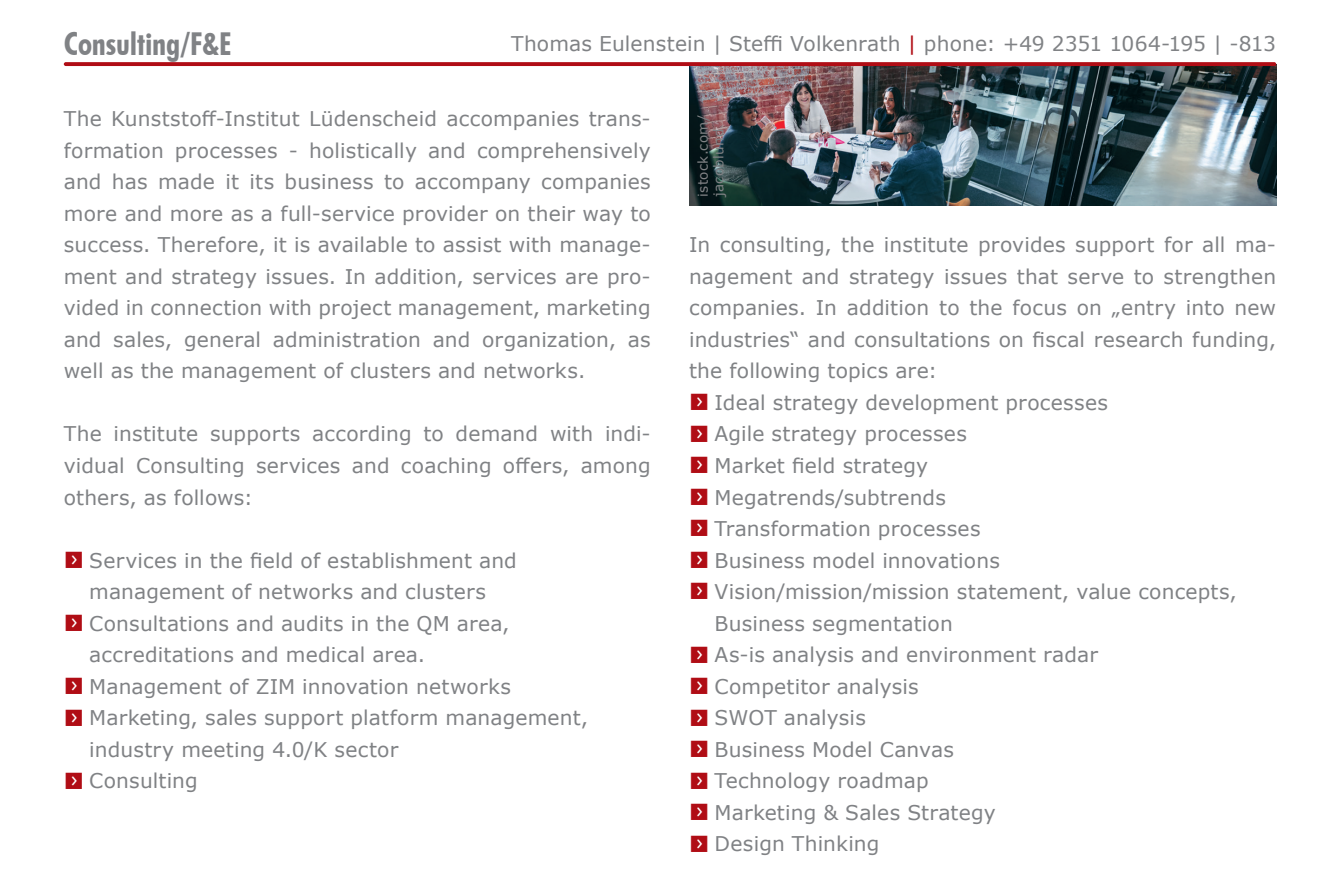
<style>
.page{position:relative;width:1340px;height:881px;background:#fff}
.page>*{position:absolute;margin:0;border:0;box-sizing:border-box;transform-origin:0 0}
.t1{font:700 condensed 31.5px "Futura BT";letter-spacing:-.005em;color:#808285}
.t2{font:20.25px/31.5px "Verdana";letter-spacing:.01em;color:#808285;text-align:justify}
.t3{font:13.5px/15.8px "Verdana";letter-spacing:.025em;color:#808285}
.s1{color:#b00d15}
.s2{font-family:"Button Bonus Square Negative";color:#b00d15}
</style>
<div class="page">
<img style="left:689px;top:65px;width:587px;height:141px">
<svg style="left:64px;top:62px;width:1212px;height:4px;background:#b2151c"></svg>
<h1 class="t1" style="left:64px;top:24px;width:169px">Consulting/F&amp;E</h1>
<p class="t2" style="left:511px;top:28px;width:766px">Thomas Eulenstein | Steffi Volkenrath <span class="s1">|</span> phone: +49 2351 1064-195 | -813</p>
<p class="t2" style="left:64px;top:103px;width:588px">The Kunststoff-Institut Lüdenscheid accompanies trans&shy;formation processes - holistically and comprehensively and has made it its business to accompany companies more and more as a full-service provider on their way to success. Therefore, it is available to assist with manage&shy;ment and strategy issues. In addition, services are pro&shy;vided in connection with project management, marketing and sales, general administration and organization, as well as the management of clusters and networks.</p>
<p class="t2" style="left:64px;top:418px;width:588px">The institute supports according to demand with indi&shy;vidual Consulting services and coaching offers, among others, as follows:</p>
<p class="t2" style="left:64px;top:544px;width:454px"><span class="s2">f</span> Services in the field of establishment and</p>
<p class="t2" style="left:89px;top:575px;width:398px">management of networks and clusters</p>
<p class="t2" style="left:64px;top:607px;width:447px"><span class="s2">f</span> Consultations and audits in the QM area,</p>
<p class="t2" style="left:89px;top:638px;width:337px">accreditations and medical area.</p>
<p class="t2" style="left:64px;top:670px;width:449px"><span class="s2">f</span> Management of ZIM innovation networks</p>
<p class="t2" style="left:64px;top:701px;width:526px"><span class="s2">f</span> Marketing, sales support platform management,</p>
<p class="t2" style="left:89px;top:733px;width:310px">industry meeting 4.0/K sector</p>
<p class="t2" style="left:64px;top:764px;width:136px"><span class="s2">f</span> Consulting</p>
<p class="t3" style="left:695px;top:197px;width:84px;rotate:-90deg">istock.com/ jacoblund</p>
<p class="t2" style="left:689px;top:229px;width:588px">In consulting, the institute provides support for all ma-</p>
<p class="t2" style="left:689px;top:260px;width:588px">nagement and strategy issues that serve to strengthen</p>
<p class="t2" style="left:689px;top:292px;width:588px">companies. In addition to the focus on „entry into new</p>
<p class="t2" style="left:689px;top:323px;width:588px">industries“ and consultations on fiscal research funding,</p>
<p class="t2" style="left:689px;top:355px;width:250px">the following topics are:</p>
<p class="t2" style="left:689px;top:386px;width:420px"><span class="s2">f</span> Ideal strategy development processes</p>
<p class="t2" style="left:689px;top:418px;width:279px"><span class="s2">f</span> Agile strategy processes</p>
<p class="t2" style="left:689px;top:449px;width:241px"><span class="s2">f</span> Market field strategy</p>
<p class="t2" style="left:689px;top:481px;width:258px"><span class="s2">f</span> Megatrends/subtrends</p>
<p class="t2" style="left:689px;top:512px;width:293px"><span class="s2">f</span> Transformation processes</p>
<p class="t2" style="left:689px;top:544px;width:312px"><span class="s2">f</span> Business model innovations</p>
<p class="t2" style="left:689px;top:575px;width:549px"><span class="s2">f</span> Vision/mission/mission statement, value concepts,</p>
<p class="t2" style="left:714px;top:607px;width:240px">Business segmentation</p>
<p class="t2" style="left:689px;top:638px;width:410px"><span class="s2">f</span> As-is analysis and environment radar</p>
<p class="t2" style="left:689px;top:670px;width:231px"><span class="s2">f</span> Competitor analysis</p>
<p class="t2" style="left:689px;top:701px;width:178px"><span class="s2">f</span> SWOT analysis</p>
<p class="t2" style="left:689px;top:733px;width:266px"><span class="s2">f</span> Business Model Canvas</p>
<p class="t2" style="left:689px;top:764px;width:241px"><span class="s2">f</span> Technology roadmap</p>
<p class="t2" style="left:689px;top:796px;width:308px"><span class="s2">f</span> Marketing &amp; Sales Strategy</p>
<p class="t2" style="left:689px;top:827px;width:192px"><span class="s2">f</span> Design Thinking</p>
</div>
